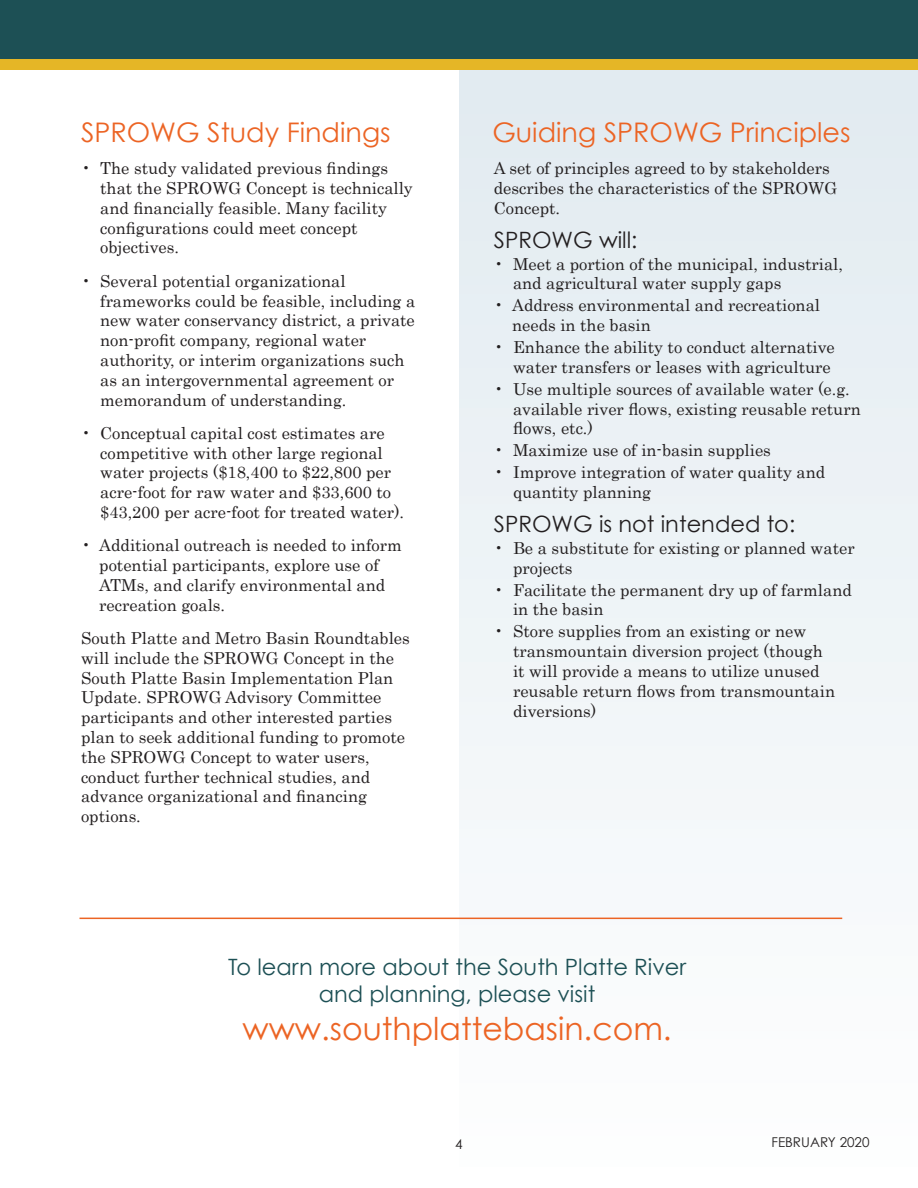
<style>
.page{position:relative;width:918px;height:1188px;background:#fff}
.page>*{position:absolute;margin:0;border:0;box-sizing:border-box;transform-origin:0 0}
.t1{font:31.5px "Century Gothic";color:#ec6424}
.t2{font:27px "Century Gothic";color:#ec6424}
.t3{font:22.5px/27px "Century Gothic";color:#1d5055;text-align:center}
.t4{font:22.5px "Century Gothic";color:#231f20}
.t5{font:16.5px/19.8px "Century";color:#231f20}
.t6{font:13.5px "Century Gothic";color:#231f20}
</style>
<div class="page">
<div style="left:459px;top:70px;width:459px;height:1118px;background:linear-gradient(to right,#f0f4f7,#f0f4f7)"></div>
<div style="left:0;top:0;width:918px;height:60px;background:#1d5055"></div>
<div style="left:0;top:59px;width:918px;height:11px;background:#e5b626"></div>
<hr style="left:80px;top:918px;width:762px;height:1px;background:#ec6424">
<h2 class="t2" style="left:81px;top:116px;width:311px">SPROWG Study Findings</h2>
<p class="t5" style="left:100px;top:157px;width:314px;text-indent:-19px">• The study validated previous findings that the SPROWG Concept is technically and financially feasible. Many facility configurations could meet concept objectives.</p>
<p class="t5" style="left:100px;top:269px;width:317px;text-indent:-19px">• Several potential organizational frameworks could be feasible, including a new water conservancy district, a private non-profit company, regional water authority, or interim organizations such as an intergovernmental agreement or memorandum of understanding.</p>
<p class="t5" style="left:100px;top:422px;width:306px;text-indent:-19px">• Conceptual capital cost estimates are competitive with other large regional water projects ($18,400 to $22,800 per acre-foot for raw water and $33,600 to $43,200 per acre-foot for treated water).</p>
<p class="t5" style="left:99px;top:534px;width:304px;text-indent:-18px">• Additional outreach is needed to inform potential participants, explore use of ATMs, and clarify environmental and recreation goals.</p>
<p class="t5" style="left:81px;top:627px;width:330px">South Platte and Metro Basin Roundtables will include the SPROWG Concept in the South Platte Basin Implementation Plan Update. SPROWG Advisory Committee participants and other interested parties plan to seek additional funding to promote the SPROWG Concept to water users, conduct further technical studies, and advance organizational and financing options.</p>
<h2 class="t2" style="left:492px;top:116px;width:360px">Guiding SPROWG Principles</h2>
<p class="t5" style="left:494px;top:157px;width:345px">A set of principles agreed to by stakeholders describes the characteristics of the SPROWG<br>Concept.</p>
<h3 class="t4" style="left:494px;top:226px;width:145px">SPROWG will:</h3>
<p class="t5" style="left:513px;top:252px;width:332px;text-indent:-19px">• Meet a portion of the municipal, industrial, and agricultural water supply gaps</p>
<p class="t5" style="left:512px;top:294px;width:310px;text-indent:-18px">• Address environmental and recreational needs in the basin</p>
<p class="t5" style="left:494px;top:336px;width:342px;text-align:right">• Enhance the ability to conduct alternative water transfers or leases with agriculture</p>
<p class="t5" style="left:513px;top:378px;width:349px;text-indent:-19px">• Use multiple sources of available water (e.g. available river flows, existing reusable return flows, etc.)</p>
<p class="t5" style="left:494px;top:439px;width:279px">• Maximize use of in-basin supplies</p>
<p class="t5" style="left:513px;top:461px;width:314px;text-indent:-19px">• Improve integration of water quality and quantity planning</p>
<h3 class="t4" style="left:494px;top:510px;width:303px">SPROWG is not intended to:</h3>
<p class="t5" style="left:513px;top:537px;width:343px;text-indent:-19px">• Be a substitute for existing or planned water projects</p>
<p class="t5" style="left:513px;top:578px;width:340px;text-indent:-19px">• Facilitate the permanent dry up of farmland in the basin</p>
<p class="t5" style="left:513px;top:620px;width:324px;text-indent:-19px">• Store supplies from an existing or new transmountain diversion project (though it will provide a means to utilize unused reusable return flows from transmountain diversions)</p>
<h3 class="t3" style="left:228px;top:953px;width:460px">To learn more about the South Platte River and planning, please visit</h3>
<h1 class="t1" style="left:243px;top:1009px;width:431px">www.southplattebasin.com.</h1>
<p class="t6" style="left:455px;top:1136px;width:9px">4</p>
<p class="t6" style="left:771px;top:1134px;width:100px">FEBRUARY 2020</p>
</div>
